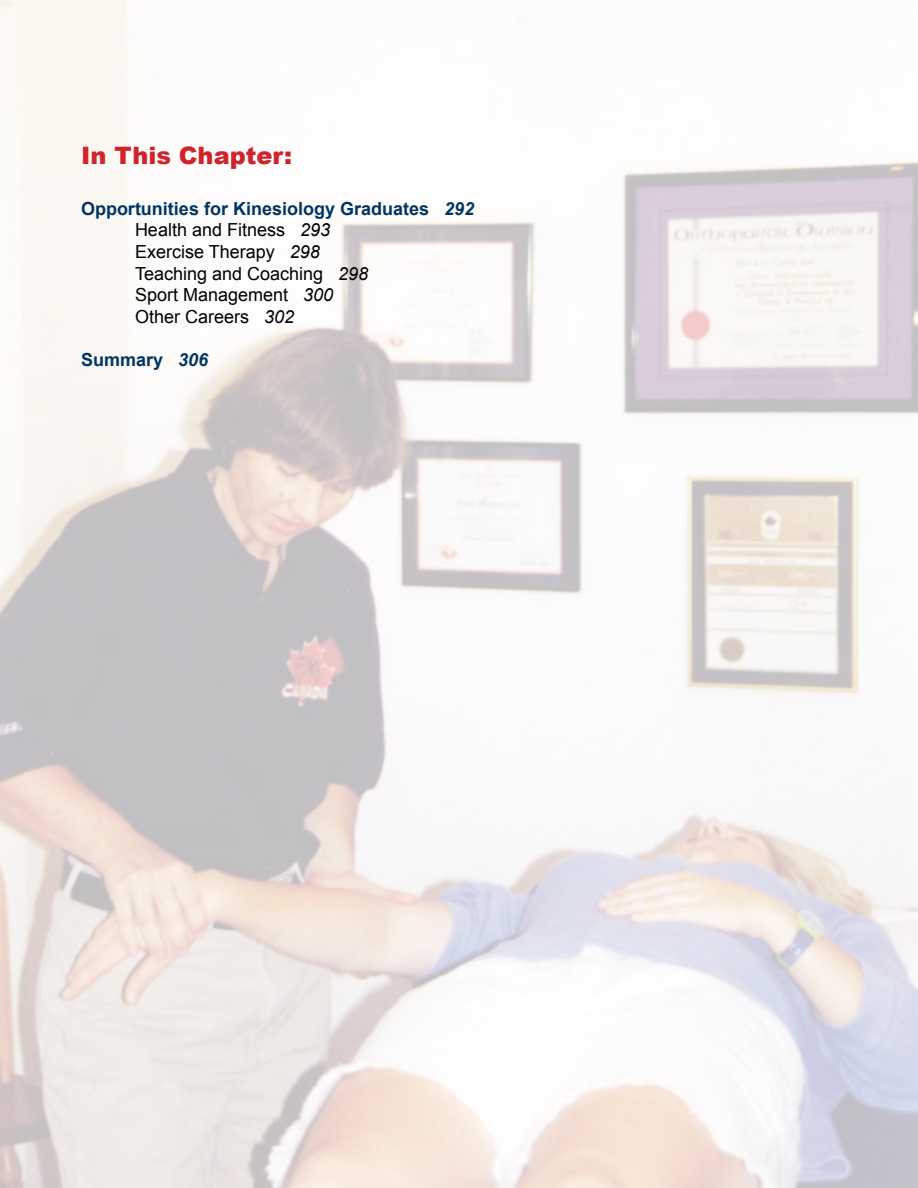
<style>
.page{position:relative;width:918px;height:1188px;background:#fff}
.page>*{position:absolute;margin:0;border:0;box-sizing:border-box;transform-origin:0 0}
.t1{font:900 24px "Arial";color:#d2232a}
.t2{font:18px/21.6px "Arial";color:#000}
.t3{font:700 18px "Arial";color:#003663}
.s1{font-weight:700;color:#003663}
.s2{font-weight:700;font-style:italic;color:#003663}
.s3{font-style:italic}
</style>
<div class="page">
<img style="left:0;top:0;width:918px;height:1188px">
<h1 class="t1" style="left:81px;top:138px;width:213px">In This Chapter:</h1>
<p class="t2" style="left:135px;top:198px;width:341px;text-indent:-54px"><span class="s1">Opportunities for Kinesiology Graduates</span> <span class="s2">292<br></span>Health and Fitness <span class="s3">293<br></span>Exercise Therapy <span class="s3">298<br></span>Teaching and Coaching <span class="s3">298<br></span>Sport Management <span class="s3">300<br></span>Other Careers <span class="s3">302</span></p>
<p class="t3" style="left:81px;top:348px;width:129px">Summary <span class="s3">306</span></p>
</div>
